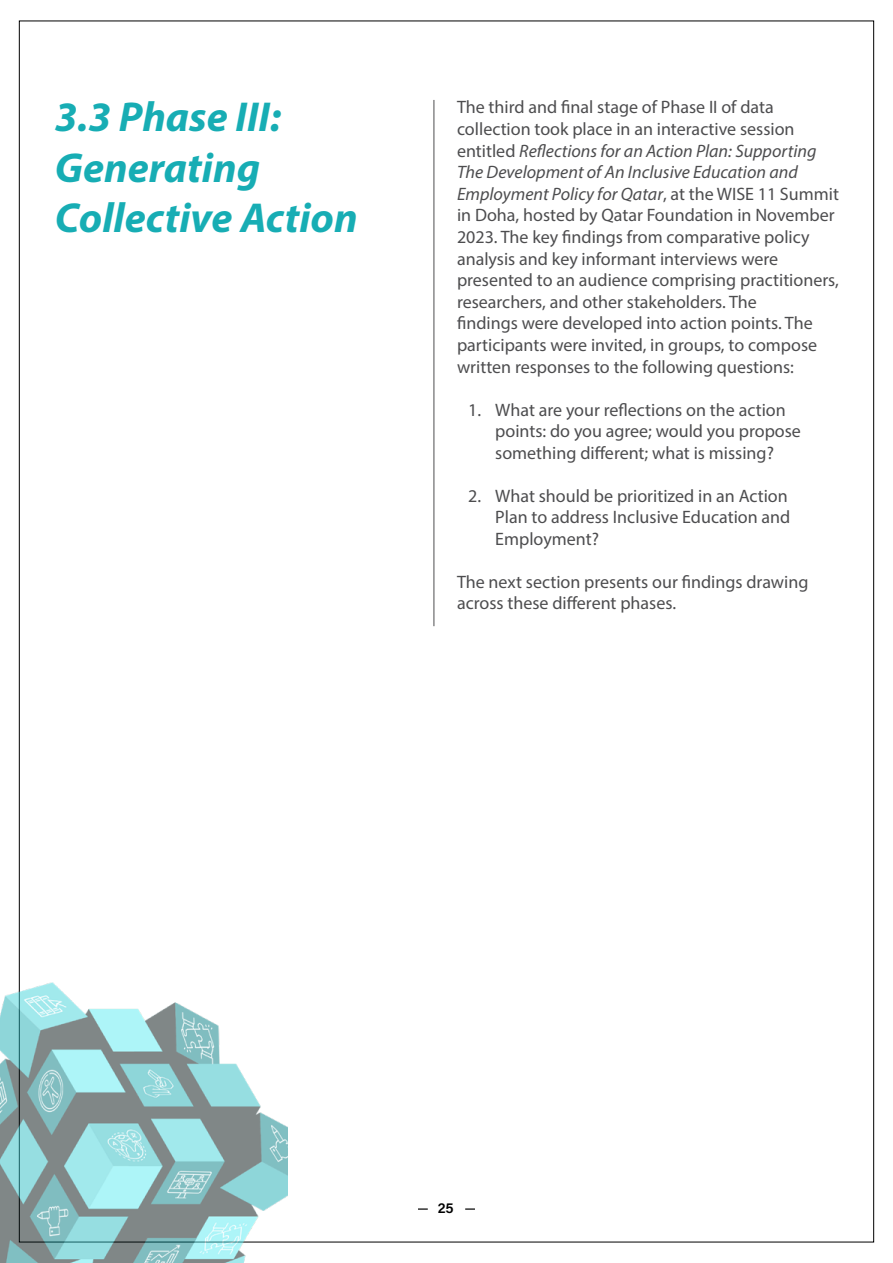
<style>
.page{position:relative;width:893px;height:1263px;background:#fff}
.page>*{position:absolute;margin:0;border:0;box-sizing:border-box;transform-origin:0 0}
.t1{font:italic 700 42px/50.4px "Myriad Pro";color:#17adb4}
.t2{font:18px/21.6px "Myriad Pro";color:#4d4d4f}
.t3{font:14.55px "Acumin Variable Concept";color:#000}
.s1{font-style:italic}
</style>
<div class="page">
<svg style="left:418px;top:1208px;width:10px;height:2px"></svg>
<svg style="left:465px;top:1208px;width:10px;height:2px"></svg>
<hr style="left:434px;top:100px;width:1px;height:526px;background:#4d4d4f">
<img style="left:0;top:982px;width:287px;height:281px">
<h1 class="t1" style="left:55px;top:91px;width:304px">3.3 Phase III:<br>Generating<br>Collective Action</h1>
<p class="t2" style="left:457px;top:96px;width:383px">The third and final stage of Phase II of data collection took place in an interactive session entitled <span class="s1">Reflections for an Action Plan: Supporting The Development of An Inclusive Education and Employment Policy for Qatar</span>, at the WISE 11 Summit in Doha, hosted by Qatar Foundation in November 2023. The key findings from comparative policy analysis and key informant interviews were presented to an audience comprising practitioners, researchers, and other stakeholders. The<br>findings were developed into action points. The participants were invited, in groups, to compose written responses to the following questions:</p>
<p class="t2" style="left:495px;top:398px;width:307px;text-indent:-27px">1. What are your reflections on the action points: do you agree; would you propose something different; what is missing?</p>
<p class="t2" style="left:495px;top:484px;width:297px;text-indent:-27px">2. What should be prioritized in an Action<br>Plan to address Inclusive Education and<br>Employment?</p>
<p class="t2" style="left:457px;top:570px;width:353px">The next section presents our findings drawing across these different phases.</p>
<p class="t3" style="left:438px;top:1198px;width:17px">25</p>
</div>
